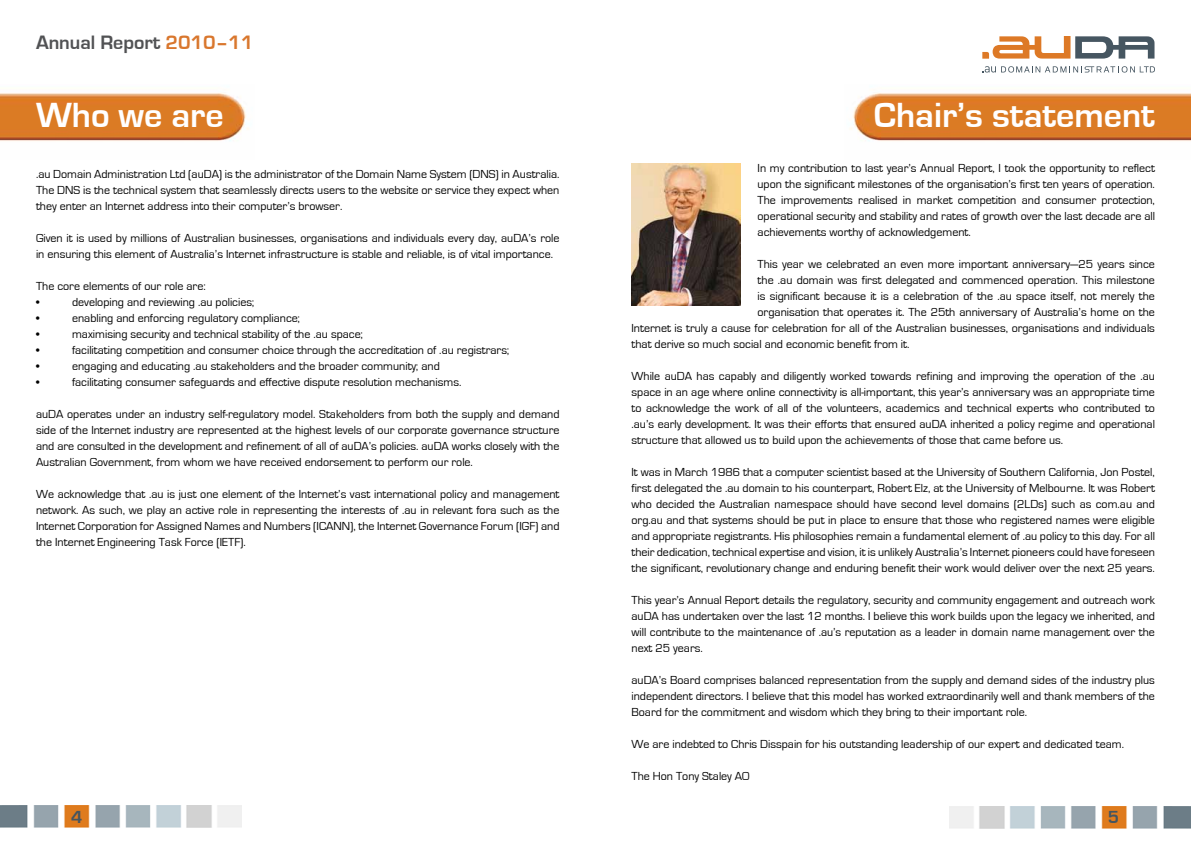
<style>
.page{position:relative;width:1191px;height:842px;background:#fff}
.page>*{position:absolute;margin:0;border:0;box-sizing:border-box;transform-origin:0 0}
.t1{font:700 36px "Eurostile";color:#fff}
.t2{font:700 20px "Eurostile";color:#515254}
.t3{font:700 18px "Eurostile";color:#455560}
.t4{font:12px/16px "Eurostile";color:#000;text-align:justify}
.s1{color:#d9772e}
</style>
<div class="page">
<img style="left:0;top:93px;width:249px;height:48px">
<img style="left:0;top:806px;width:241px;height:21px">
<svg style="left:982px;top:36px;width:172px;height:23px"></svg>
<svg style="left:982px;top:66px;width:173px;height:7px"></svg>
<img style="left:850px;top:93px;width:341px;height:48px">
<img style="left:631px;top:163px;width:109px;height:142px">
<img style="left:949px;top:807px;width:242px;height:21px">
<h2 class="t2" style="left:36px;top:32px;width:219px">Annual Report <span class="s1">2010–11</span></h2>
<h1 class="t1" style="left:36px;top:95px;width:189px">Who we are</h1>
<p class="t4" style="left:36px;top:166px;width:525px">.au Domain Administration Ltd (auDA) is the administrator of the Domain Name System (DNS) in Australia.<br>The DNS is the technical system that seamlessly directs users to the website or service they expect when they enter an Internet address into their computer’s browser.</p>
<p class="t4" style="left:36px;top:230px;width:525px">Given it is used by millions of Australian businesses, organisations and individuals every day, auDA’s role in ensuring this element of Australia’s Internet infrastructure is stable and reliable, is of vital importance.</p>
<p class="t4" style="left:36px;top:278px;width:171px">The core elements of our role are: •</p>
<p class="t4" style="left:72px;top:294px;width:184px">developing and reviewing .au policies;</p>
<p class="t4" style="left:36px;top:310px;width:5px">•</p>
<p class="t4" style="left:72px;top:310px;width:229px">enabling and enforcing regulatory compliance;</p>
<p class="t4" style="left:36px;top:326px;width:5px">•</p>
<p class="t4" style="left:72px;top:326px;width:292px">maximising security and technical stability of the .au space;</p>
<p class="t4" style="left:36px;top:342px;width:5px">•</p>
<p class="t4" style="left:72px;top:342px;width:438px">facilitating competition and consumer choice through the accreditation of .au registrars;</p>
<p class="t4" style="left:36px;top:358px;width:5px">•</p>
<p class="t4" style="left:72px;top:358px;width:369px">engaging and educating .au stakeholders and the broader community; and</p>
<p class="t4" style="left:36px;top:374px;width:5px">•</p>
<p class="t4" style="left:72px;top:374px;width:391px">facilitating consumer safeguards and effective dispute resolution mechanisms.</p>
<p class="t4" style="left:36px;top:406px;width:525px">auDA operates under an industry self-regulatory model. Stakeholders from both the supply and demand side of the Internet industry are represented at the highest levels of our corporate governance structure and are consulted in the development and refinement of all of auDA’s policies. auDA works closely with the Australian Government, from whom we have received endorsement to perform our role.</p>
<p class="t4" style="left:36px;top:486px;width:525px">We acknowledge that .au is just one element of the Internet’s vast international policy and management network. As such, we play an active role in representing the interests of .au in relevant fora such as the Internet Corporation for Assigned Names and Numbers (ICANN), the Internet Governance Forum (IGF) and the Internet Engineering Task Force (IETF).</p>
<h3 class="t3" style="left:71px;top:807px;width:13px">4</h3>
<h1 class="t1" style="left:874px;top:96px;width:282px">Chair’s statement</h1>
<p class="t4" style="left:757px;top:160px;width:399px">In my contribution to last year’s Annual Report, I took the opportunity to reflect upon the significant milestones of the organisation’s first ten years of operation.<br>The improvements realised in market competition and consumer protection, operational security and stability and rates of growth over the last decade are all achievements worthy of acknowledgement.</p>
<p class="t4" style="left:757px;top:256px;width:399px">This year we celebrated an even more important anniversary—25 years since</p>
<p class="t4" style="left:757px;top:272px;width:399px">the .au domain was first delegated and commenced operation. This milestone</p>
<p class="t4" style="left:757px;top:288px;width:399px">is significant because it is a celebration of the .au space itself, not merely the</p>
<p class="t4" style="left:757px;top:304px;width:399px">organisation that operates it. The 25th anniversary of Australia’s home on the</p>
<p class="t4" style="left:631px;top:320px;width:525px">Internet is truly a cause for celebration for all of the Australian businesses, organisations and individuals</p>
<p class="t4" style="left:631px;top:336px;width:279px">that derive so much social and economic benefit from it.</p>
<p class="t4" style="left:631px;top:368px;width:525px">While auDA has capably and diligently worked towards refining and improving the operation of the .au space in an age where online connectivity is all-important, this year’s anniversary was an appropriate time to acknowledge the work of all of the volunteers, academics and technical experts who contributed to .au’s early development. It was their efforts that ensured auDA inherited a policy regime and operational structure that allowed us to build upon the achievements of those that came before us.</p>
<p class="t4" style="left:631px;top:464px;width:525px">It was in March 1986 that a computer scientist based at the University of Southern California, Jon Postel, first delegated the .au domain to his counterpart, Robert Elz, at the University of Melbourne. It was Robert who decided the Australian namespace should have second level domains (2LDs) such as com.au and org.au and that systems should be put in place to ensure that those who registered names were eligible and appropriate registrants. His philosophies remain a fundamental element of .au policy to this day. For all their dedication, technical expertise and vision, it is unlikely Australia’s Internet pioneers could have foreseen the significant, revolutionary change and enduring benefit their work would deliver over the next 25 years.</p>
<p class="t4" style="left:631px;top:592px;width:525px">This year’s Annual Report details the regulatory, security and community engagement and outreach work auDA has undertaken over the last 12 months. I believe this work builds upon the legacy we inherited, and will contribute to the maintenance of .au’s reputation as a leader in domain name management over the next 25 years.</p>
<p class="t4" style="left:631px;top:672px;width:525px">auDA’s Board comprises balanced representation from the supply and demand sides of the industry plus independent directors. I believe that this model has worked extraordinarily well and thank members of the Board for the commitment and wisdom which they bring to their important role.</p>
<p class="t4" style="left:631px;top:736px;width:494px">We are indebted to Chris Disspain for his outstanding leadership of our expert and dedicated team.</p>
<p class="t4" style="left:631px;top:768px;width:120px">The Hon Tony Staley AO</p>
<h3 class="t3" style="left:1107px;top:808px;width:13px">5</h3>
</div>
